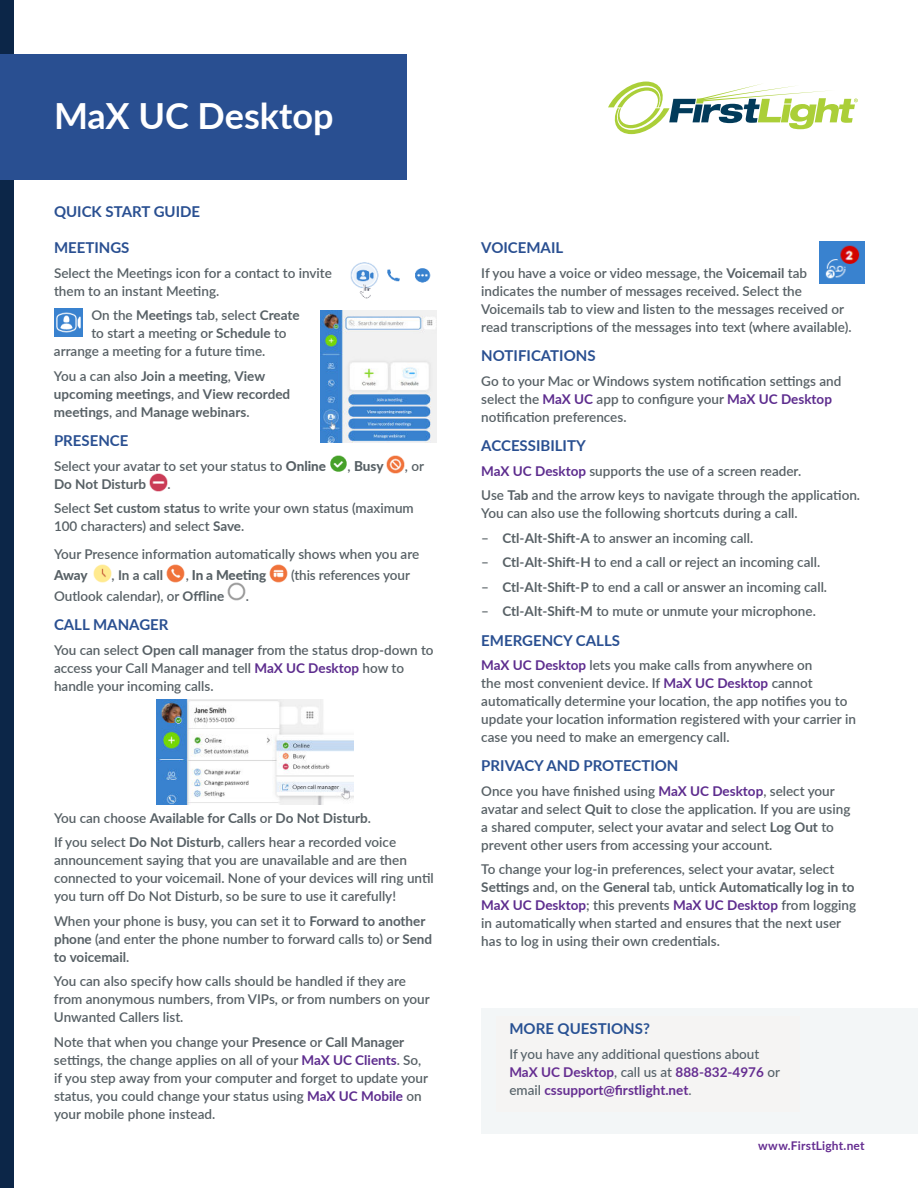
<style>
.page{position:relative;width:918px;height:1188px;background:#fff}
.page>*{position:absolute;margin:0;border:0;box-sizing:border-box;transform-origin:0 0}
.t1{font:700 36px "Lato";color:#fff}
.t2{font:700 15px "Lato";color:#294f91}
.t3{font:700 15px "Lato";color:#285193}
.t4{font:600 13.5px/18px "Lato";color:#576065}
.t5{font:700 13.5px/18px "Lato";color:#576065}
.t6{font:500 13.5px/18px "Lato";color:#546067}
.t7{font:700 13.5px "Lato";color:#5d2c8e}
.t8{font:800 13.5px "Lato";letter-spacing:-.01em;color:#576065}
.t9{font:700 12px "Lato";letter-spacing:.015em;color:#652d91}
.s1{font-weight:700}
.s2{font-weight:600}
.s3{font-weight:800}
.s4{font-weight:700;color:#5d2c8e}
.s5{font-weight:700;color:#652d91}
.s6{font-weight:600;color:#576065}
</style>
<div class="page">
<img style="left:330px;top:456px;width:17px;height:16px">
<img style="left:387px;top:456px;width:18px;height:18px">
<img style="left:150px;top:474px;width:18px;height:18px">
<img style="left:94px;top:565px;width:18px;height:18px">
<img style="left:166px;top:565px;width:18px;height:18px">
<img style="left:270px;top:565px;width:18px;height:18px">
<img style="left:228px;top:583px;width:18px;height:18px">
<img style="left:350px;top:262px;width:81px;height:37px">
<img style="left:320px;top:311px;width:117px;height:132px">
<img style="left:54px;top:308px;width:28px;height:28px">
<img style="left:157px;top:699px;width:196px;height:106px">
<div style="left:0;top:0;width:14px;height:1188px;background:#0c2648"></div>
<div style="left:0;top:54px;width:406px;height:126px;background:#294f91"></div>
<div style="left:481px;top:1008px;width:437px;height:126px;background:#f3f6f7"></div>
<img style="left:820px;top:241px;width:44px;height:43px">
<div style="left:496px;top:1016px;width:304px;height:96px;background:#f5f4f3"></div>
<svg style="left:608px;top:82px;width:250px;height:52px"></svg>
<h1 class="t1" style="left:54px;top:102px;width:281px">MaX UC Desktop</h1>
<p class="t2" style="left:54px;top:205px;width:148px">QUICK START GUIDE</p>
<p class="t2" style="left:54px;top:242px;width:77px">MEETINGS</p>
<p class="t4" style="left:54px;top:263px;width:279px">Select the Meetings icon for a contact to invite them to an instant Meeting.</p>
<p class="t4" style="left:91px;top:307px;width:210px">On the <span class="s1">Meetings</span> tab, select <span class="s1">Create </span>to start a meeting or <span class="s1">Schedule</span> to</p>
<p class="t5" style="left:54px;top:366px;width:238px"><span class="s2">You a can also</span> Join a meeting<span class="s2">,</span> View upcoming meetings<span class="s2">, and</span> View recorded meetings<span class="s2">, and</span> Manage webinars<span class="s2">.</span></p>
<p class="t2" style="left:54px;top:435px;width:76px">PRESENCE</p>
<p class="t4" style="left:54px;top:458px;width:274px">Select your avatar to set your status to <span class="s3">Online</span></p>
<p class="t8" style="left:348px;top:461px;width:37px"><span class="s2">,</span> Busy</p>
<p class="t4" style="left:405px;top:458px;width:21px">, or</p>
<p class="t5" style="left:54px;top:476px;width:94px">Do Not Disturb</p>
<p class="t4" style="left:54px;top:472px;width:361px;line-height:24.5px;text-indent:114px">.<br>Select <span class="s1">Set custom status</span> to write your own status (maximum</p>
<p class="t4" style="left:54px;top:518px;width:192px">100 characters) and select <span class="s1">Save</span>.</p>
<p class="t8" style="left:54px;top:569px;width:35px">Away</p>
<p class="t5" style="left:112px;top:567px;width:53px"><span class="s2">,</span> In a call</p>
<p class="t4" style="left:54px;top:342px;width:213px">arrange a meeting for a future time.</p>
<p class="t4" style="left:291px;top:543px;width:130px;line-height:21px;text-indent:-237px">Your Presence information automatically shows when you are (this references your</p>
<p class="t5" style="left:183px;top:586px;width:43px">Offline</p>
<p class="t4" style="left:54px;top:565px;width:214px;line-height:21px;text-indent:132px">, <span class="s3">In a Meeting<br></span>Outlook calendar), or <span class="s1">f</span></p>
<p class="t4" style="left:246px;top:587px;width:5px">.</p>
<p class="t2" style="left:54px;top:619px;width:116px">CALL MANAGER</p>
<p class="t4" style="left:54px;top:641px;width:381px">You can select <span class="s1">Open call manager</span> from the status drop-down to access your Call Manager and tell <span class="s4">MaX UC Desktop</span> how to handle your incoming calls.</p>
<p class="t4" style="left:54px;top:807px;width:344px;line-height:24.5px">You can choose <span class="s1">Available for Calls</span> or <span class="s1">Do Not Disturb</span>.<br>If you select <span class="s1">Do Not Disturb</span>, callers hear a recorded voice</p>
<p class="t4" style="left:54px;top:852px;width:354px">announcement saying that you are unavailable and are then</p>
<p class="t4" style="left:54px;top:884px;width:373px;line-height:24.5px;text-indent:61px">f<br>When your phone is busy, you can set it to <span class="s1">Forward to another</span></p>
<p class="t4" style="left:54px;top:929px;width:380px"><span class="s1">phone</span> (and enter the phone number to forward calls to) or <span class="s1">Send to voicemail</span>.</p>
<p class="t4" style="left:54px;top:869px;width:381px">connected to your voicemail. None of your devices will ring until you turn off Do Not Disturb, so be sure to use it carefully!</p>
<p class="t4" style="left:54px;top:972px;width:377px">You can also specify how calls should be handled if they are from anonymous numbers, from VIPs, or from numbers on your</p>
<p class="t4" style="left:54px;top:1006px;width:352px;line-height:24.5px">Unwanted Callers list.<br>Note that when you change your <span class="s1">Presence</span> or <span class="s1">Call Manager</span></p>
<p class="t4" style="left:67px;top:1050px;width:14px">t</p>
<p class="t4" style="left:54px;top:1050px;width:369px">settings, the change applies on all of your <span class="s4">MaX UC Clients</span>. So,</p>
<p class="t4" style="left:54px;top:1088px;width:369px">status, you could change your status using <span class="s4">MaX UC Mobile</span> on your mobile phone instead.</p>
<p class="t4" style="left:54px;top:1068px;width:376px">if you step away from your computer and forget to update your</p>
<p class="t2" style="left:481px;top:242px;width:83px">VOICEMAIL</p>
<p class="t4" style="left:481px;top:263px;width:372px">If you have a voice or video message, the <span class="s1">Voicemail</span> tab indicates the number of messages received. Select the Voicemails tab to view and listen to the messages received or read transcriptions of the messages into text (where available).</p>
<p class="t2" style="left:481px;top:350px;width:116px">NOTIFICATIONS</p>
<p class="t4" style="left:481px;top:371px;width:362px">Go to your Mac or Windows system notification settings and select the <span class="s4">MaX UC</span> app to configure your <span class="s4">MaX UC Desktop </span>notification preferences.</p>
<p class="t2" style="left:481px;top:440px;width:106px">ACCESSIBILITY</p>
<p class="t4" style="left:481px;top:459px;width:380px;line-height:24.5px"><span class="s4">MaX UC Desktop</span> supports <span class="s1">t</span>he use of a screen reader.<br>Use <span class="s1">Tab</span> and the arrow keys to navigate through the application.</p>
<p class="t4" style="left:481px;top:504px;width:318px">You can also use the following shortcuts during a call.</p>
<p class="t4" style="left:481px;top:530px;width:274px">– <span class="s1">Ctl</span>-<span class="s1">Alt</span>-<span class="s1">Shift</span>-<span class="s1">A</span> to answer an incoming call.</p>
<p class="t4" style="left:481px;top:554px;width:340px">– <span class="s1">Ctl</span>-<span class="s1">Alt</span>-<span class="s1">Shift</span>-<span class="s1">H</span> to end a call or reject an incoming call.</p>
<p class="t4" style="left:481px;top:578px;width:347px">– <span class="s1">Ctl</span>-<span class="s1">Alt</span>-<span class="s1">Shift</span>-<span class="s1">P</span> to end a call or answer an incoming call.</p>
<p class="t4" style="left:481px;top:603px;width:336px">– <span class="s1">Ctl</span>-<span class="s1">Alt</span>-<span class="s1">Shift</span>-<span class="s1">M</span> to mute or unmute your microphone.</p>
<p class="t2" style="left:481px;top:634px;width:140px">EMERGENCY CALLS</p>
<p class="t4" style="left:481px;top:656px;width:376px"><span class="s4">MaX UC Desktop</span> lets you make calls from anywhere on<br>the most convenient device. If <span class="s4">MaX UC Desktop</span> cannot automatically determine your location, the app notifies you to update your location information registered with your carrier in case you need to make an emergency call.</p>
<p class="t2" style="left:481px;top:760px;width:199px">PRIVACY AND PROTECTION</p>
<p class="t4" style="left:481px;top:781px;width:371px">Once you have finished using <span class="s4">MaX UC Desktop</span>, select your avatar and select <span class="s1">Quit</span> to close the application. If you are using a shared computer, select your avatar and select <span class="s1">Log Out</span> to prevent other users from accessing your account.</p>
<p class="t4" style="left:481px;top:860px;width:376px">To change your log-in preferences, select your avatar, select <span class="s1">Settings</span> and, on the <span class="s1">General</span> tab, untick <span class="s1">Automatically log in to </span><span class="s4">MaX UC Desktop</span>; this prevents <span class="s4">MaX UC Desktop</span> from logging in automatically when started and ensures that the next user has to log in using their own credentials.</p>
<p class="t4" style="left:783px;top:371px;width:14px">t</p>
<p class="t5" style="left:496px;top:878px;width:15px">t</p>
<p class="t3" style="left:509px;top:1023px;width:142px">MORE QUESTIONS?</p>
<p class="t6" style="left:509px;top:1044px;width:272px">If you have any additional questions about<br><span class="s5">MaX UC Desktop</span>, call us at <span class="s5">888-832-4976</span> or email <span class="s5">cssupport@firstlight.net</span>.</p>
<p class="t7" style="left:683px;top:1067px;width:82px">00 88 8888</p>
<p class="t7" style="left:544px;top:1085px;width:131px">email@company.com<span class="s6">.</span></p>
<p class="t9" style="left:758px;top:1141px;width:108px">www.FirstLight.net</p>
<p class="t7" style="left:782px;top:1140px;width:84px">company.com</p>
</div>
